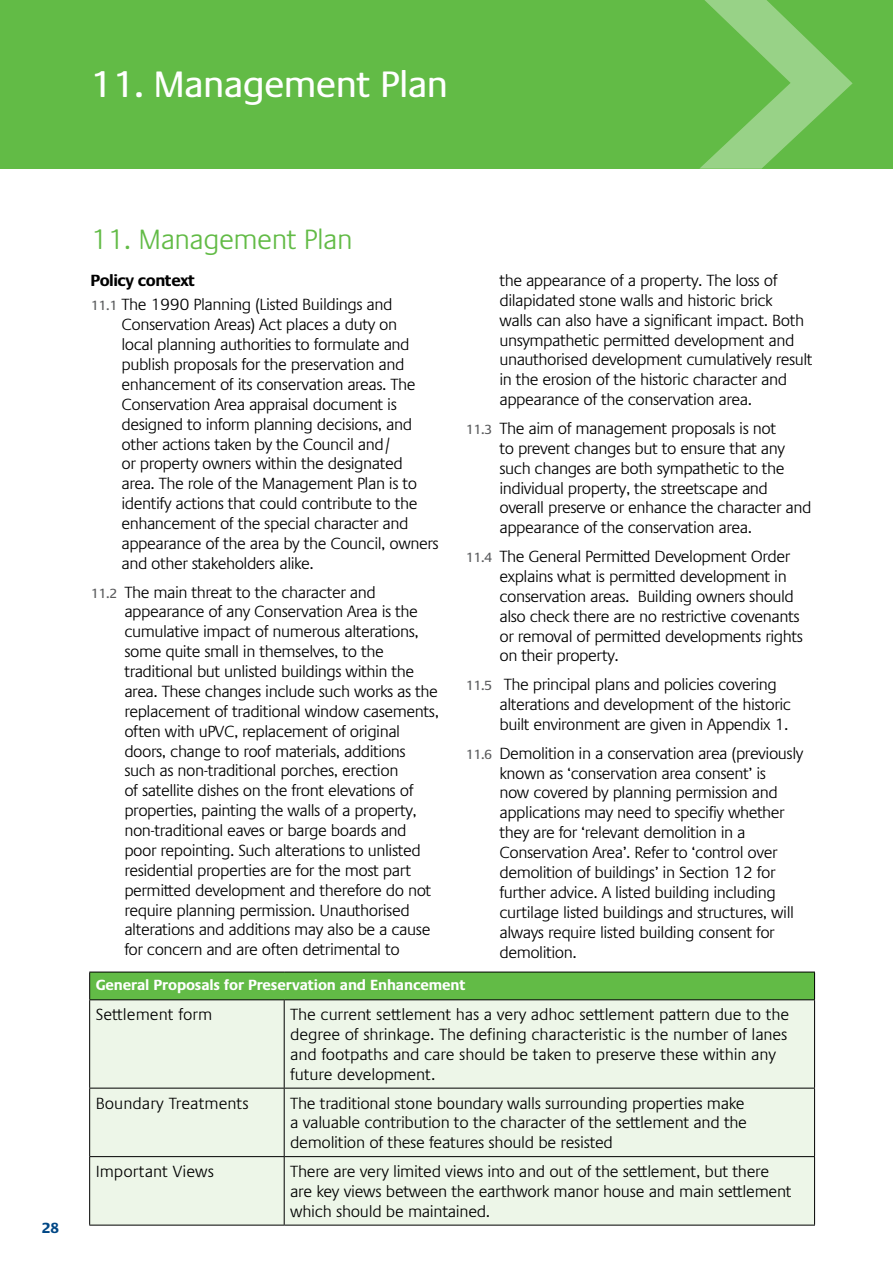
<style>
.page{position:relative;width:893px;height:1263px;background:#fff}
.page>*{position:absolute;margin:0;border:0;box-sizing:border-box;transform-origin:0 0}
.t1{font:37.5px "Praxis LT Pro";letter-spacing:-.02em;color:#fff}
.Normal__Web{font:300 28.5px "Praxis LT Pro";letter-spacing:-.02em;color:#62bb46}
.Normal__Web-2{font:300 16.5px/19.8px "Praxis LT Pro";letter-spacing:-.03em;color:#000}
.Normal__Web-3{font:300 16.5px/19.8px "Praxis LT Pro";letter-spacing:-.01em;color:#000}
.Normal__Web-4{font:300 16.5px "Praxis LT Pro";color:#000}
.Normal__Web-5{font:700 16.5px "Praxis LT Pro";letter-spacing:-.03em;color:#000}
.Normal__Web-6{font:700 15px "Praxis LT Pro";letter-spacing:-.01em;color:#fff}
.t2{font:700 15px "Praxis LT Pro";color:#004785}
.s1{font-weight:400;font-size:13.5px;color:#58595b}
</style>
<div class="page">
<div style="left:0;top:0;width:893px;height:169px;background:#62bb46"></div>
<svg style="left:700px;top:0;width:153px;height:169px"></svg>
<div style="left:90px;top:972px;width:725px;height:28px;background:#62bb46"></div>
<div style="left:90px;top:1000px;width:724px;height:225px;background:#edf6e8"></div>
<hr style="left:89px;top:972px;width:195px;height:1px;background:#000">
<svg style="left:89px;top:972px;width:1px;height:27px"></svg>
<hr style="left:284px;top:972px;width:531px;height:1px;background:#000">
<svg style="left:814px;top:972px;width:1px;height:27px"></svg>
<hr style="left:89px;top:999px;width:195px;height:1px;background:#000">
<hr style="left:89px;top:1000px;width:1px;height:88px;background:#000">
<hr style="left:284px;top:999px;width:531px;height:1px;background:#000">
<hr style="left:284px;top:1000px;width:1px;height:88px;background:#000">
<hr style="left:814px;top:1000px;width:1px;height:88px;background:#000">
<hr style="left:89px;top:1088px;width:195px;height:1px;background:#000">
<hr style="left:89px;top:1088px;width:1px;height:68px;background:#000">
<hr style="left:284px;top:1088px;width:531px;height:1px;background:#000">
<hr style="left:284px;top:1088px;width:1px;height:68px;background:#000">
<hr style="left:814px;top:1088px;width:1px;height:68px;background:#000">
<hr style="left:89px;top:1156px;width:195px;height:1px;background:#000">
<hr style="left:89px;top:1157px;width:1px;height:68px;background:#000">
<hr style="left:284px;top:1156px;width:531px;height:1px;background:#000">
<hr style="left:284px;top:1157px;width:1px;height:68px;background:#000">
<hr style="left:814px;top:1157px;width:1px;height:68px;background:#000">
<hr style="left:89px;top:1225px;width:195px;height:1px;background:#000">
<hr style="left:284px;top:1225px;width:531px;height:1px;background:#000">
<p class="t1" style="left:89px;top:63px;width:360px">11. Management Plan</p>
<p class="t2" style="left:41px;top:1219px;width:20px">28</p>
<p class="Normal__Web" style="left:90px;top:223px;width:264px">11. Management Plan</p>
<p class="Normal__Web-5" style="left:90px;top:270px;width:106px">Policy context</p>
<p class="Normal__Web-2" style="left:121px;top:295px;width:319px;text-indent:-31px"><span class="s1">11.1</span> The 1990 Planning (Listed Buildings and Conservation Areas) Act places a duty on<br>local planning authorities to formulate and publish proposals for the preservation and enhancement of its conservation areas. The Conservation Area appraisal document is designed to inform planning decisions, and other actions taken by the Council and/<br>or property owners within the designated area. The role of the Management Plan is to identify actions that could contribute to the enhancement of the special character and appearance of the area by the Council, owners and other stakeholders alike.</p>
<p class="Normal__Web-2" style="left:124px;top:582px;width:316px;text-indent:-34px"><span class="s1">11.2</span> The main threat to the character and appearance of any Conservation Area is the cumulative impact of numerous alterations, some quite small in themselves, to the traditional but unlisted buildings within the area. These changes include such works as the replacement of traditional window casements, often with uPVC, replacement of original doors, change to roof materials, additions such as non-traditional porches, erection<br>of satellite dishes on the front elevations of properties, painting the walls of a property, non-traditional eaves or barge boards and poor repointing. Such alterations to unlisted residential properties are for the most part permitted development and therefore do not require planning permission. Unauthorised alterations and additions may also be a cause for concern and are often detrimental to</p>
<p class="Normal__Web-2" style="left:499px;top:271px;width:315px">the appearance of a property. The loss of dilapidated stone walls and historic brick<br>walls can also have a significant impact. Both unsympathetic permitted development and unauthorised development cumulatively result in the erosion of the historic character and appearance of the conservation area.</p>
<p class="Normal__Web-2" style="left:499px;top:419px;width:314px;text-indent:-34px"><span class="s1">11.3</span> The aim of management proposals is not<br>to prevent changes but to ensure that any such changes are both sympathetic to the individual property, the streetscape and overall preserve or enhance the character and appearance of the conservation area.</p>
<p class="Normal__Web-2" style="left:499px;top:547px;width:305px;text-indent:-34px"><span class="s1">11.4</span> The General Permitted Development Order explains what is permitted development in conservation areas. Building owners should also check there are no restrictive covenants or removal of permitted developments rights on their property.</p>
<p class="Normal__Web-2" style="left:499px;top:675px;width:293px;text-indent:-34px"><span class="s1">11.5</span> The principal plans and policies covering alterations and development of the historic built environment are given in Appendix 1.</p>
<p class="Normal__Web-2" style="left:499px;top:743px;width:305px;text-indent:-34px"><span class="s1">11.6</span> Demolition in a conservation area (previously known as ‘conservation area consent’ is<br>now covered by planning permission and applications may need to specifiy whether they are for ‘relevant demolition in a Conservation Area’. Refer to ‘control over demolition of buildings’ in Section 12 for further advice. A listed building including curtilage listed buildings and structures, will always require listed building consent for demolition.</p>
<p class="Normal__Web-6" style="left:96px;top:976px;width:372px">General Proposals for Preservation and Enhancement</p>
<p class="Normal__Web-4" style="left:96px;top:1005px;width:118px">Settlement form</p>
<p class="Normal__Web-3" style="left:290px;top:1005px;width:500px">The current settlement has a very adhoc settlement pattern due to the degree of shrinkage. The defining characteristic is the number of lanes and footpaths and care should be taken to preserve these within any future development.</p>
<p class="Normal__Web-4" style="left:96px;top:1093px;width:155px">Boundary Treatments</p>
<p class="Normal__Web-2" style="left:290px;top:1093px;width:458px">The traditional stone boundary walls surrounding properties make a valuable contribution to the character of the settlement and the demolition of these features should be resisted</p>
<p class="Normal__Web-4" style="left:96px;top:1162px;width:120px">Important Views</p>
<p class="Normal__Web-2" style="left:290px;top:1162px;width:503px">There are very limited views into and out of the settlement, but there are key views between the earthwork manor house and main settlement which should be maintained.</p>
</div>
